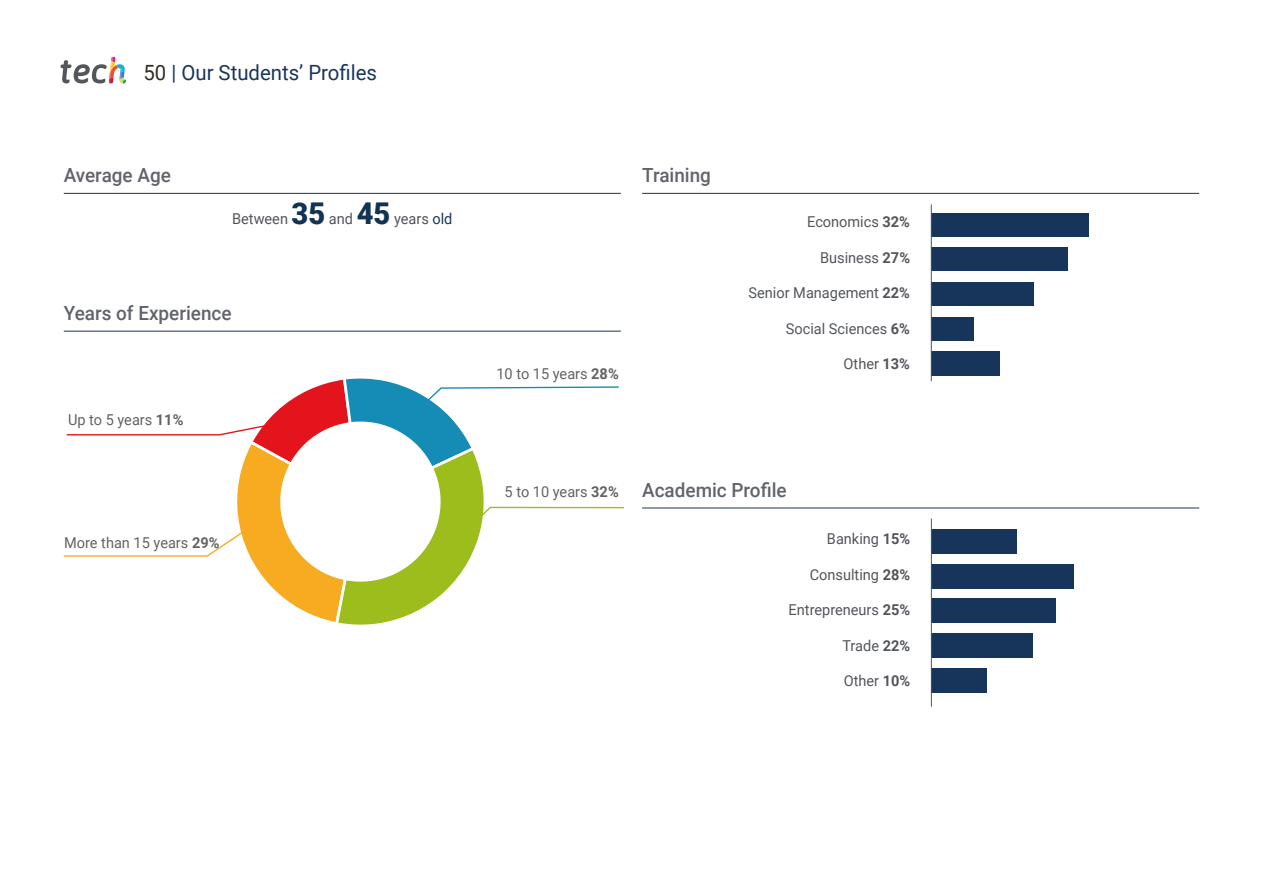
<style>
.page{position:relative;width:1263px;height:893px;background:#fff}
.page>*{position:absolute;margin:0;border:0;box-sizing:border-box;transform-origin:0 0}
.t1{font:21px "Roboto";color:#1a355c}
.t2{font:500 19.5px "Roboto";color:#61646a}
.t3{font:15px "Roboto";color:#52555b}
.t4{font:15px "Roboto";color:#636363}
.s1{color:#312e20}
.s2{font-weight:900;font-size:30px;color:#123352}
.s3{color:#17355b}
.s4{font-weight:700}
</style>
<div class="page">
<svg style="left:61px;top:57px;width:65px;height:27px"></svg>
<hr style="left:64px;top:193px;width:557px;height:1px;background:#17355b">
<hr style="left:642px;top:508px;width:557px;height:1px;background:#17355b">
<div style="left:931px;top:529px;width:85px;height:25px;background:#17355b"></div>
<div style="left:931px;top:564px;width:143px;height:24px;background:#17355b"></div>
<div style="left:931px;top:598px;width:125px;height:25px;background:#17355b"></div>
<div style="left:931px;top:633px;width:102px;height:25px;background:#17355b"></div>
<div style="left:931px;top:668px;width:55px;height:25px;background:#17355b"></div>
<hr style="left:931px;top:519px;width:1px;height:188px;background:#52555b">
<hr style="left:642px;top:193px;width:557px;height:1px;background:#17355b">
<div style="left:931px;top:213px;width:158px;height:23px;background:#17355b"></div>
<div style="left:931px;top:247px;width:136px;height:24px;background:#17355b"></div>
<div style="left:931px;top:282px;width:102px;height:24px;background:#17355b"></div>
<div style="left:931px;top:317px;width:43px;height:23px;background:#17355b"></div>
<div style="left:931px;top:351px;width:68px;height:25px;background:#17355b"></div>
<hr style="left:931px;top:204px;width:1px;height:177px;background:#52555b">
<hr style="left:64px;top:331px;width:557px;height:1px;background:#17355b">
<svg style="left:64px;top:378px;width:560px;height:247px"></svg>
<h1 class="t1" style="left:144px;top:57px;width:235px"><span class="s1">50</span> | Our Students’ Profiles</h1>
<h2 class="t2" style="left:64px;top:161px;width:109px">Average Age</h2>
<p class="t3" style="left:232px;top:208px;width:222px">Between <span class="s2">35</span> and <span class="s2">45</span> years <span class="s3">old</span></p>
<h2 class="t2" style="left:64px;top:300px;width:169px">Years of Experience</h2>
<p class="t4" style="left:68px;top:409px;width:117px">Up to 5 years <span class="s4">11%</span></p>
<p class="t4" style="left:64px;top:532px;width:157px">More than 15 years <span class="s4">29%</span></p>
<h2 class="t2" style="left:642px;top:161px;width:70px">Training</h2>
<p class="t4" style="left:496px;top:363px;width:124px">10 to 15 years <span class="s4">28%</span></p>
<p class="t3" style="left:807px;top:211px;width:104px">Economics <span class="s4">32%</span></p>
<p class="t3" style="left:820px;top:247px;width:91px">Business <span class="s4">27%</span></p>
<p class="t3" style="left:748px;top:282px;width:163px">Senior Management <span class="s4">22%</span></p>
<p class="t3" style="left:786px;top:318px;width:126px">Social Sciences <span class="s4">6%</span></p>
<p class="t3" style="left:843px;top:353px;width:68px">Other <span class="s4">13%</span></p>
<p class="t4" style="left:505px;top:481px;width:116px">5 to 10 years <span class="s4">32%</span></p>
<h2 class="t2" style="left:642px;top:477px;width:146px">Academic Profile</h2>
<p class="t3" style="left:827px;top:528px;width:85px">Banking <span class="s4">15%</span></p>
<p class="t3" style="left:810px;top:564px;width:102px">Consulting <span class="s4">28%</span></p>
<p class="t3" style="left:789px;top:600px;width:123px">Entrepreneurs <span class="s4">25%</span></p>
<p class="t3" style="left:842px;top:635px;width:69px">Trade <span class="s4">22%</span></p>
<p class="t3" style="left:844px;top:671px;width:68px">Other <span class="s4">10%</span></p>
</div>
